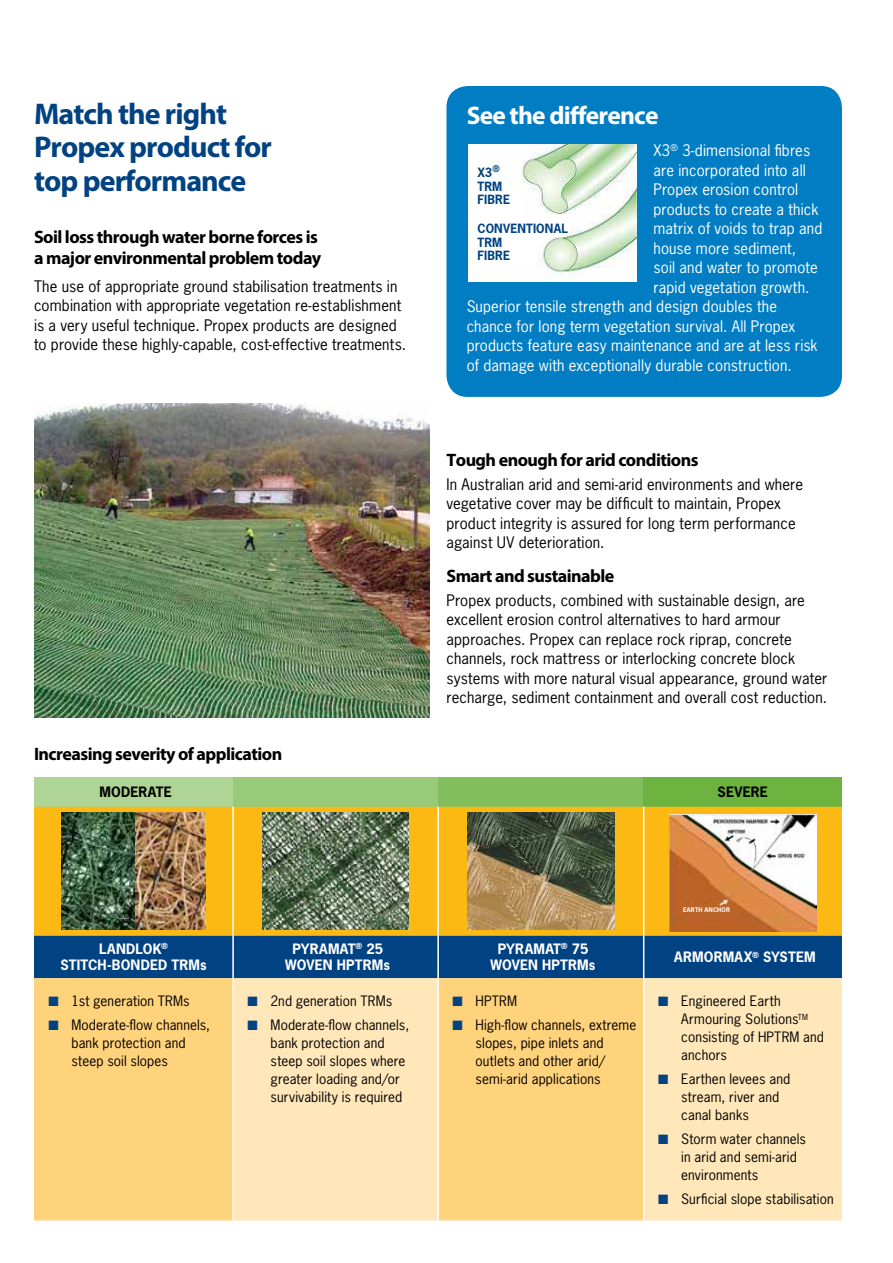
<style>
.page{position:relative;width:893px;height:1263px;background:#fff}
.page>*{position:absolute;margin:0;border:0;box-sizing:border-box;transform-origin:0 0}
.t1{font:700 30px/33px "Myriad Pro";letter-spacing:-.03em;color:#004282}
.t2{font:700 25.5px "Myriad Pro";letter-spacing:-.03em;color:#fff}
.t3{font:700 18px/21px "Myriad Pro";letter-spacing:-.03em;color:#000}
.t4{font:15px/19.5px "News Gothic Std";letter-spacing:.01em;color:#000}
.t5{font:15px "News Gothic Std";letter-spacing:.01em;color:#fff}
.t6{font:13.5px/18px "News Gothic Std";letter-spacing:.01em;color:#000}
.t7{font:700 13.5px/16.5px "News Gothic Std";letter-spacing:.015em;color:#fff;text-align:center}
.t8{font:700 13.5px "News Gothic Std";letter-spacing:.015em;color:#000}
.t9{font:700 12px/13.5px "News Gothic Std";letter-spacing:.015em;color:#004282}
.t10{font:700 6px "News Gothic Std";letter-spacing:.025em;color:#fff}
.s1{color:#004282}
</style>
<div class="page">
<div style="left:446px;top:86px;width:396px;height:311px;background:#007dc3;border-radius:21px"></div>
<img style="left:34px;top:404px;width:395px;height:313px">
<div style="left:34px;top:777px;width:199px;height:30px;background:#aed595"></div>
<div style="left:233px;top:777px;width:205px;height:30px;background:#98ca79"></div>
<div style="left:438px;top:777px;width:206px;height:30px;background:#82bf5c"></div>
<div style="left:644px;top:777px;width:198px;height:30px;background:#6cb33f"></div>
<div style="left:34px;top:807px;width:808px;height:129px;background:#fdb913"></div>
<div style="left:34px;top:936px;width:808px;height:42px;background:#004282"></div>
<div style="left:34px;top:978px;width:198px;height:242px;background:#ffd27c"></div>
<svg style="left:234px;top:978px;width:608px;height:242px;background:#fedfa4"></svg>
<hr style="left:437px;top:807px;width:2px;height:129px;background:#fff">
<hr style="left:643px;top:807px;width:1px;height:129px;background:#fff">
<hr style="left:437px;top:936px;width:2px;height:42px;background:#fff">
<hr style="left:643px;top:936px;width:1px;height:42px;background:#fff">
<hr style="left:437px;top:978px;width:2px;height:242px;background:#fff">
<hr style="left:643px;top:978px;width:1px;height:242px;background:#fff">
<hr style="left:232px;top:807px;width:2px;height:129px;background:#fff">
<hr style="left:232px;top:936px;width:2px;height:42px;background:#fff">
<img style="left:134px;top:813px;width:71px;height:117px">
<img style="left:62px;top:813px;width:72px;height:117px">
<img style="left:262px;top:813px;width:147px;height:117px">
<img style="left:468px;top:813px;width:146px;height:117px">
<img style="left:468px;top:145px;width:168px;height:136px">
<svg style="left:470px;top:160px;width:103px;height:111px;background:#f3f8f1"></svg>
<img style="left:669px;top:814px;width:147px;height:117px">
<svg style="left:689px;top:903px;width:54px;height:18px"></svg>
<h1 class="t1" style="left:34px;top:97px;width:239px">Match the right<br>Propex product for top performance</h1>
<p class="t3" style="left:34px;top:226px;width:289px">Soil loss through water borne forces is a major environmental problem today</p>
<p class="t4" style="left:34px;top:276px;width:374px">The use of appropriate ground stabilisation treatments in combination with appropriate vegetation re-establishment is a very useful technique. Propex products are designed to provide these highly-capable, cost-effective treatments.</p>
<p class="t3" style="left:34px;top:743px;width:250px">Increasing severity of application</p>
<h2 class="t2" style="left:467px;top:99px;width:193px">See the difference</h2>
<p class="t5" style="left:653px;top:141px;width:158px">X3<sup>®</sup> 3-dimensional fibres</p>
<p class="t5" style="left:653px;top:160px;width:154px">are incorporated into all</p>
<p class="t5" style="left:653px;top:180px;width:146px">Propex erosion control</p>
<p class="t5" style="left:653px;top:199px;width:167px">products to create a thick</p>
<p class="t5" style="left:653px;top:219px;width:170px">matrix of voids to trap and</p>
<p class="t5" style="left:653px;top:238px;width:144px">house more sediment,</p>
<p class="t5" style="left:653px;top:258px;width:166px">soil and water to promote</p>
<p class="t5" style="left:653px;top:277px;width:157px">rapid vegetation growth.</p>
<p class="t5" style="left:467px;top:297px;width:312px">Superior tensile strength and design doubles the</p>
<p class="t5" style="left:467px;top:316px;width:330px">chance for long term vegetation survival. All Propex</p>
<p class="t5" style="left:467px;top:336px;width:353px">products feature easy maintenance and are at less risk</p>
<p class="t5" style="left:467px;top:355px;width:326px">of damage with exceptionally durable construction.</p>
<p class="t9" style="left:477px;top:166px;width:34px">X3<sup>®<br></sup>TRM<br>FIBRE</p>
<p class="t9" style="left:477px;top:222px;width:92px">CONVENTIONAL<br>TRM<br>FIBRE</p>
<p class="t3" style="left:446px;top:449px;width:253px">Tough enough for arid conditions</p>
<p class="t4" style="left:446px;top:474px;width:358px">In Australian arid and semi-arid environments and where vegetative cover may be difficult to maintain, Propex product integrity is assured for long term performance against UV deterioration.</p>
<p class="t3" style="left:446px;top:565px;width:169px">Smart and sustainable</p>
<p class="t4" style="left:446px;top:590px;width:382px">Propex products, combined with sustainable design, are excellent erosion control alternatives to hard armour approaches. Propex can replace rock riprap, concrete channels, rock mattress or interlocking concrete block systems with more natural visual appearance, ground water recharge, sediment containment and overall cost reduction.</p>
<p class="t8" style="left:99px;top:783px;width:74px">MODERATE</p>
<p class="t8" style="left:718px;top:783px;width:52px">SEVERE</p>
<p class="t10" style="left:683px;top:906px;width:48px">EARTH ANCHOR</p>
<p class="t7" style="left:60px;top:940px;width:148px">LANDLOK<sup>®<br></sup>STITCH-BONDED TRMs</p>
<p class="t7" style="left:285px;top:940px;width:106px">PYRAMAT<sup>®</sup> 25<br>WOVEN HPTRMs</p>
<p class="t7" style="left:491px;top:940px;width:106px">PYRAMAT<sup>®</sup> 75<br>WOVEN HPTRMs</p>
<p class="t7" style="left:674px;top:949px;width:143px">ARMORMAX<sup>®</sup> SYSTEM</p>
<p class="t6" style="left:49px;top:992px;width:143px"><span class="s1">■</span> 1st generation TRMs</p>
<p class="t6" style="left:72px;top:1016px;width:140px;text-indent:-23px"><span class="s1">■</span> Moderate-flow channels, bank protection and steep soil slopes</p>
<p class="t6" style="left:248px;top:992px;width:146px"><span class="s1">■</span> 2nd generation TRMs</p>
<p class="t6" style="left:271px;top:1016px;width:140px;text-indent:-23px"><span class="s1">■</span> Moderate-flow channels, bank protection and steep soil slopes where greater loading and/or survivability is required</p>
<p class="t6" style="left:681px;top:992px;width:144px;text-indent:-23px"><span class="s1">■</span> Engineered Earth<br>Armouring Solutions<sup>TM </sup>consisting of HPTRM and anchors</p>
<p class="t6" style="left:681px;top:1070px;width:111px;text-indent:-23px"><span class="s1">■</span> Earthen levees and stream, river and canal banks</p>
<p class="t6" style="left:681px;top:1129px;width:126px;text-indent:-23px"><span class="s1">■</span> Storm water channels in arid and semi-arid environments</p>
<p class="t6" style="left:658px;top:1189px;width:177px"><span class="s1">■</span> Surficial slope stabilisation</p>
<p class="t6" style="left:453px;top:992px;width:66px"><span class="s1">■</span> HPTRM</p>
<p class="t6" style="left:476px;top:1016px;width:162px;text-indent:-23px"><span class="s1">■</span> High-flow channels, extreme slopes, pipe inlets and outlets and other arid/ semi-arid applications</p>
</div>
